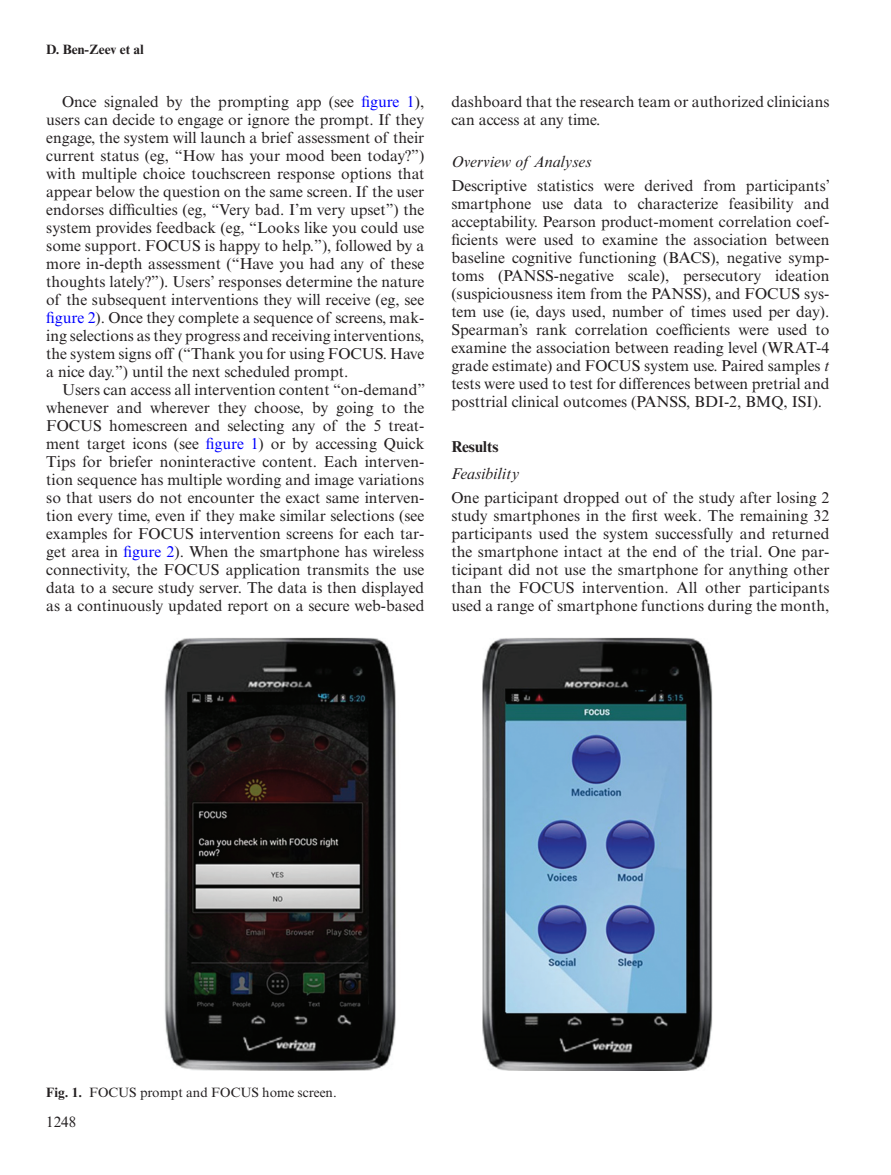
<style>
.page{position:relative;width:891px;height:1175px;background:#fff}
.page>*{position:absolute;margin:0;border:0;box-sizing:border-box;transform-origin:0 0}
.t1{font:15.75px/18px "Times New Roman MT Std";color:#231f20;text-align:justify}
.t2{font:italic 15.75px "Times New Roman MT Std";color:#231f20}
.t3{font:700 15.75px "Times New Roman MT Std";color:#231f20}
.t4{font:15px "Times New Roman MT Std";color:#231f20}
.t5{font:13.5px "Times New Roman MT Std";color:#231f20}
.t6{font:700 13.5px "Times New Roman MT Std";color:#231f20}
.s1{color:#00f}
.s2{font-style:italic}
.s3{font-weight:700}
</style>
<div class="page">
<img style="left:164px;top:637px;width:548px;height:433px">
<p class="t6" style="left:46px;top:41px;width:99px">D. Ben-Zeev et al</p>
<p class="t1" style="left:46px;top:92px;width:380px;text-indent:16px">Once signaled by the prompting app (see <span class="s1">figure 1</span>), users can decide to engage or ignore the prompt. If they engage, the system will launch a brief assessment of their current status (eg, “How has your mood been today?”) with multiple choice touchscreen response options that appear below the question on the same screen. If the user endorses difficulties (eg, “Very bad. I’m very upset”) the system provides feedback (eg, “Looks like you could use some support. FOCUS is happy to help.”), followed by a more in-depth assessment (“Have you had any of these thoughts lately?”). Users’ responses determine the nature of the subsequent interventions they will receive (eg, see <span class="s1">figure 2</span>). Once they complete a sequence of screens, mak&shy;ing selections as they progress and receiving interventions, the system signs off (“Thank you for using FOCUS. Have a nice day.”) until the next scheduled prompt.</p>
<p class="t1" style="left:46px;top:380px;width:380px;text-indent:16px">Users can access all intervention content “on-demand” whenever and wherever they choose, by going to the FOCUS homescreen and selecting any of the 5 treat&shy;ment target icons (see <span class="s1">figure 1</span>) or by accessing Quick Tips for briefer noninteractive content. Each interven&shy;tion sequence has multiple wording and image variations so that users do not encounter the exact same interven&shy;tion every time, even if they make similar selections (see examples for FOCUS intervention screens for each tar&shy;get area in <span class="s1">figure 2</span>). When the smartphone has wireless connectivity, the FOCUS application transmits the use data to a secure study server. The data is then displayed as a continuously updated report on a secure web-based</p>
<p class="t1" style="left:451px;top:92px;width:379px">dashboard that the research team or authorized clinicians can access at any time.</p>
<p class="t2" style="left:451px;top:152px;width:142px">Overview of Analyses</p>
<p class="t1" style="left:451px;top:176px;width:380px">Descriptive statistics were derived from participants’ smartphone use data to characterize feasibility and acceptability. Pearson product-moment correlation coef&shy;ficients were used to examine the association between baseline cognitive functioning (BACS), negative symp&shy;toms (PANSS-negative scale), persecutory ideation (suspiciousness item from the PANSS), and FOCUS sys&shy;tem use (ie, days used, number of times used per day).<br>Spearman’s rank correlation coefficients were used to examine the association between reading level (WRAT-4 grade estimate) and FOCUS system use. Paired samples <span class="s2">t </span>tests were used to test for differences between pretrial and posttrial clinical outcomes (PANSS, BDI-2, BMQ, ISI).</p>
<p class="t3" style="left:451px;top:437px;width:49px">Results</p>
<p class="t2" style="left:451px;top:464px;width:69px">Feasibility</p>
<p class="t1" style="left:451px;top:488px;width:380px">One participant dropped out of the study after losing 2 study smartphones in the first week. The remaining 32 participants used the system successfully and returned the smartphone intact at the end of the trial. One par&shy;ticipant did not use the smartphone for anything other than the FOCUS intervention. All other participants used a range of smartphone functions during the month,</p>
<p class="t5" style="left:46px;top:1084px;width:292px"><span class="s3">Fig. 1.</span> FOCUS prompt and FOCUS home screen.</p>
<p class="t4" style="left:46px;top:1113px;width:31px">1248</p>
</div>
